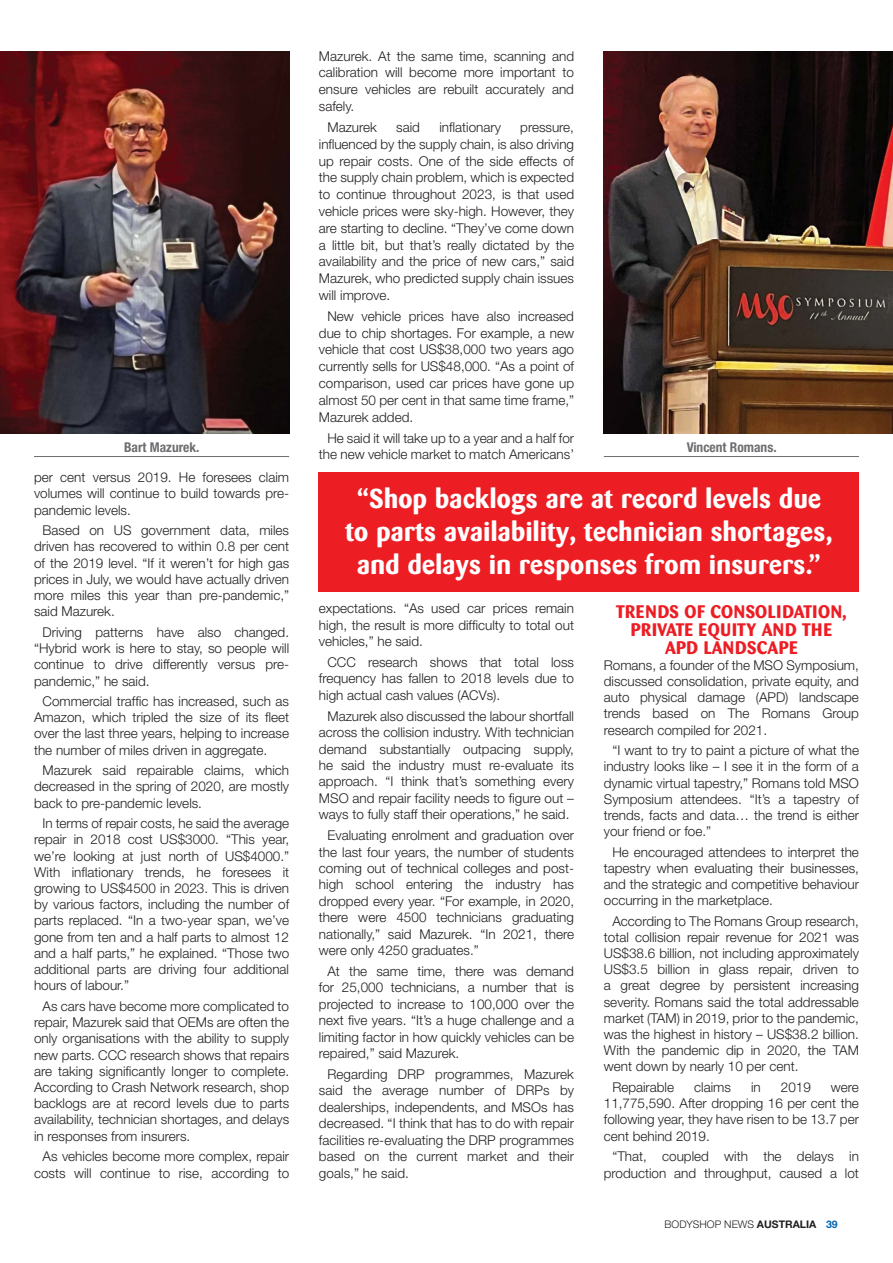
<style>
.page{position:relative;width:893px;height:1263px;background:#fff}
.page>*{position:absolute;margin:0;border:0;box-sizing:border-box;transform-origin:0 0}
.t1{font:700 27px/33px "Barmeno";letter-spacing:.015em;color:#fff;text-align:center}
.t2{font:700 18px/18px "Barmeno";letter-spacing:.035em;color:#ed1d24;text-align:center}
.t3{font:300 13.5px/16.2px "Helvetica Neue LT Pro";color:#231f20;text-align:justify}
.t4{font:700 condensed 13.5px "Helvetica Neue LT Pro";color:#6d6e71}
.t5{font:300 10.5px "Helvetica Neue LT Pro";color:#231f20}
.s1{font-weight:700}
.s2{font-weight:700;color:#0066b3}
</style>
<div class="page">
<div style="left:319px;top:472px;width:540px;height:119px;background:#ed1d24"></div>
<hr style="left:34px;top:456px;width:255px;height:1px;background:#6d6e71">
<hr style="left:604px;top:456px;width:255px;height:1px;background:#6d6e71">
<img style="left:0;top:51px;width:289px;height:383px">
<img style="left:604px;top:51px;width:289px;height:383px">
<p class="t3" style="left:319px;top:47px;width:257px;line-height:16.8px">Mazurek. At the same time, scanning and calibration will become more important to ensure vehicles are rebuilt accurately and safely.</p>
<p class="t3" style="left:327px;top:119px;width:51px">Mazurek</p>
<p class="t3" style="left:396px;top:119px;width:25px">said</p>
<p class="t3" style="left:439px;top:119px;width:63px">inflationary</p>
<p class="t3" style="left:319px;top:119px;width:257px;line-height:16.8px;text-indent:201px">pressure, influenced by the supply chain, is also driving up repair costs. One of the side effects of the supply chain problem, which is expected to continue throughout 2023, is that used vehicle prices were sky-high. However, they are starting to decline. “They’ve come down a little bit, but that’s really dictated by the availability and the price of new cars,” said Mazurek, who predicted supply chain issues will improve.</p>
<p class="t3" style="left:319px;top:307px;width:257px;line-height:16.8px;text-indent:9px">New vehicle prices have also increased due to chip shortages. For example, a new vehicle that cost US$38,000 two years ago currently sells for US$48,000. “As a point of comparison, used car prices have gone up almost 50 per cent in that same time frame,” Mazurek added.</p>
<p class="t3" style="left:319px;top:429px;width:257px;line-height:16.6px;text-align:right">He said it will take up to a year and a half for the new vehicle market to match Americans’</p>
<p class="t4" style="left:124px;top:439px;width:77px">Bart Mazurek.</p>
<p class="t4" style="left:687px;top:439px;width:91px">Vincent Romans.</p>
<p class="t3" style="left:34px;top:468px;width:257px">per cent versus 2019. He foresees claim volumes will continue to build towards pre&shy;pandemic levels.</p>
<p class="t3" style="left:34px;top:522px;width:257px;text-indent:9px">Based on US government data, miles driven has recovered to within 0.8 per cent of the 2019 level. “If it weren’t for high gas prices in July, we would have actually driven more miles this year than pre-pandemic,” said Mazurek.</p>
<p class="t3" style="left:34px;top:624px;width:257px;text-indent:9px">Driving patterns have also changed. “Hybrid work is here to stay, so people will continue to drive differently versus pre&shy;pandemic,” he said.</p>
<p class="t3" style="left:34px;top:693px;width:257px;text-indent:9px">Commercial traffic has increased, such as Amazon, which tripled the size of its fleet over the last three years, helping to increase the number of miles driven in aggregate.</p>
<p class="t3" style="left:34px;top:762px;width:257px;text-indent:9px">Mazurek said repairable claims, which decreased in the spring of 2020, are mostly back to pre-pandemic levels.</p>
<p class="t3" style="left:34px;top:815px;width:257px;text-indent:9px">In terms of repair costs, he said the average repair in 2018 cost US$3000. “This year, we’re looking at just north of US$4000.” With inflationary trends, he foresees it growing to US$4500 in 2023. This is driven by various factors, including the number of parts replaced. “In a two-year span, we’ve gone from ten and a half parts to almost 12 and a half parts,” he explained. “Those two additional parts are driving four additional hours of labour.”</p>
<p class="t3" style="left:34px;top:998px;width:257px;text-indent:9px">As cars have become more complicated to repair, Mazurek said that OEMs are often the only organisations with the ability to supply new parts. CCC research shows that repairs are taking significantly longer to complete.<br>According to Crash Network research, shop backlogs are at record levels due to parts availability, technician shortages, and delays in responses from insurers.</p>
<p class="t3" style="left:34px;top:1148px;width:257px;text-align:right">As vehicles become more complex, repair costs will continue to rise, according to</p>
<h1 class="t1" style="left:345px;top:482px;width:489px">“Shop backlogs are at record levels due to parts availability, technician shortages, and delays in responses from insurers.”</h1>
<p class="t3" style="left:319px;top:600px;width:257px">expectations. “As used car prices remain high, the result is more difficulty to total out vehicles,” he said.</p>
<p class="t3" style="left:319px;top:654px;width:257px;text-indent:9px">CCC research shows that total loss frequency has fallen to 2018 levels due to high actual cash values (ACVs).</p>
<p class="t3" style="left:319px;top:707px;width:257px;text-indent:9px">Mazurek also discussed the labour shortfall across the collision industry. With technician demand substantially outpacing supply, he said the industry must re-evaluate its approach. “I think that’s something every MSO and repair facility needs to figure out – ways to fully staff their operations,” he said.</p>
<p class="t3" style="left:319px;top:827px;width:257px;text-indent:9px">Evaluating enrolment and graduation over the last four years, the number of students coming out of technical colleges and post&shy;high school entering the industry has dropped every year. “For example, in 2020, there were 4500 technicians graduating nationally,” said Mazurek. “In 2021, there were only 4250 graduates.”</p>
<p class="t3" style="left:319px;top:963px;width:257px;text-indent:9px">At the same time, there was demand for 25,000 technicians, a number that is projected to increase to 100,000 over the next five years. “It’s a huge challenge and a limiting factor in how quickly vehicles can be repaired,” said Mazurek.</p>
<p class="t3" style="left:319px;top:1066px;width:257px;text-indent:9px">Regarding DRP programmes, Mazurek said the average number of DRPs by dealerships, independents, and MSOs has decreased. “I think that has to do with repair facilities re-evaluating the DRP programmes based on the current market and their goals,” he said.</p>
<h2 class="t2" style="left:616px;top:602px;width:232px">TRENDS OF CONSOLIDATION,<br>PRIVATE EQUITY AND THE<br>APD LANDSCAPE</h2>
<p class="t3" style="left:604px;top:657px;width:257px">Romans, a founder of the MSO Symposium, discussed consolidation, private equity, and auto physical damage (APD) landscape trends based on The Romans Group research compiled for 2021.</p>
<p class="t3" style="left:604px;top:742px;width:257px;text-indent:9px">“I want to try to paint a picture of what the industry looks like – I see it in the form of a dynamic virtual tapestry,” Romans told MSO Symposium attendees. “It’s a tapestry of trends, facts and data… the trend is either your friend or foe.”</p>
<p class="t3" style="left:604px;top:843px;width:257px;text-indent:9px">He encouraged attendees to interpret the tapestry when evaluating their businesses, and the strategic and competitive behaviour occurring in the marketplace.</p>
<p class="t3" style="left:604px;top:912px;width:257px;text-indent:9px">According to The Romans Group research, total collision repair revenue for 2021 was US$38.6 billion, not including approximately US$3.5 billion in glass repair, driven to a great degree by persistent increasing severity. Romans said the total addressable market (TAM) in 2019, prior to the pandemic, was the highest in history – US$38.2 billion.<br>With the pandemic dip in 2020, the TAM went down by nearly 10 per cent.</p>
<p class="t3" style="left:612px;top:1079px;width:63px">Repairable</p>
<p class="t3" style="left:694px;top:1079px;width:38px">claims</p>
<p class="t3" style="left:751px;top:1079px;width:11px">in</p>
<p class="t3" style="left:781px;top:1079px;width:32px">2019</p>
<p class="t3" style="left:604px;top:1079px;width:257px;text-indent:227px">were 11,775,590. After dropping 16 per cent the following year, they have risen to be 13.7 per cent behind 2019.</p>
<p class="t3" style="left:604px;top:1148px;width:257px;text-align:right">“That, coupled with the delays in production and throughput, caused a lot</p>
<p class="t5" style="left:664px;top:1218px;width:175px">BODYSHOP NEWS <span class="s1">AUSTRALIA</span> <span class="s2">39</span></p>
</div>
